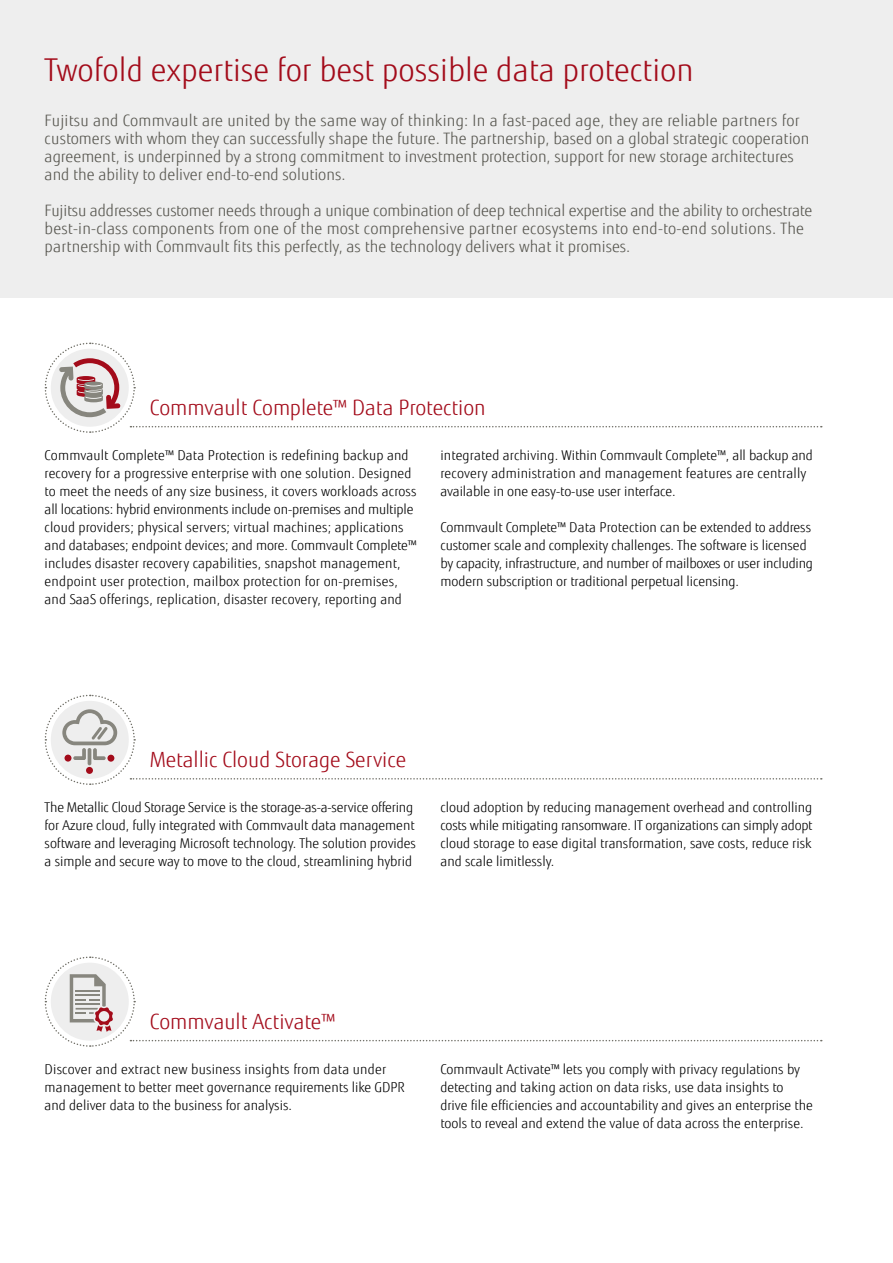
<style>
.page{position:relative;width:893px;height:1263px;background:#fff}
.page>*{position:absolute;margin:0;border:0;box-sizing:border-box;transform-origin:0 0}
.t1{font:300 31.5px "Fujitsu Sans";color:#a30b1a}
.t2{font:300 21px "Fujitsu Sans";color:#a30b1a}
.t3{font:300 15.75px/18px "Fujitsu Sans";color:#57564f}
.t4{font:300 13.5px/18px "Fujitsu Sans";color:#000}
</style>
<div class="page">
<div style="left:0;top:0;width:893px;height:297px;background:#eee"></div>
<svg style="left:44px;top:956px;width:778px;height:91px"></svg>
<svg style="left:44px;top:342px;width:778px;height:91px"></svg>
<svg style="left:44px;top:694px;width:778px;height:91px"></svg>
<h1 class="t1" style="left:45px;top:51px;width:651px">Twofold expertise for best possible data protection</h1>
<p class="t3" style="left:45px;top:111px;width:766px">Fujitsu and Commvault are united by the same way of thinking: In a fast-paced age, they are reliable partners for customers with whom they can successfully shape the future. The partnership, based on a global strategic cooperation agreement, is underpinned by a strong commitment to investment protection, support for new storage architectures and the ability to deliver end-to-end solutions.</p>
<p class="t3" style="left:45px;top:202px;width:769px">Fujitsu addresses customer needs through a unique combination of deep technical expertise and the ability to orchestrate best-in-class components from one of the most comprehensive partner ecosystems into end-to-end solutions. The partnership with Commvault fits this perfectly, as the technology delivers what it promises.</p>
<h2 class="t2" style="left:150px;top:395px;width:337px">Commvault Complete™ Data Protection</h2>
<p class="t4" style="left:45px;top:446px;width:374px">Commvault Complete™ Data Protection is redefining backup and recovery for a progressive enterprise with one solution. Designed to meet the needs of any size business, it covers workloads across all locations: hybrid environments include on-premises and multiple cloud providers; physical servers; virtual machines; applications and databases; endpoint devices; and more. Commvault Complete™ includes disaster recovery capabilities, snapshot management, endpoint user protection, mailbox protection for on-premises, and SaaS offerings, replication, disaster recovery, reporting and</p>
<p class="t4" style="left:440px;top:446px;width:374px">integrated archiving. Within Commvault Complete™, all backup and recovery administration and management features are centrally available in one easy-to-use user interface.</p>
<p class="t4" style="left:440px;top:518px;width:374px">Commvault Complete™ Data Protection can be extended to address customer scale and complexity challenges. The software is licensed by capacity, infrastructure, and number of mailboxes or user including modern subscription or traditional perpetual licensing.</p>
<h2 class="t2" style="left:150px;top:747px;width:258px">Metallic Cloud Storage Service</h2>
<p class="t4" style="left:45px;top:798px;width:373px">The Metallic Cloud Storage Service is the storage-as-a-service offering for Azure cloud, fully integrated with Commvault data management software and leveraging Microsoft technology. The solution provides a simple and secure way to move to the cloud, streamlining hybrid</p>
<p class="t4" style="left:440px;top:798px;width:374px;text-align:justify">cloud adoption by reducing management overhead and controlling costs while mitigating ransomware. IT organizations can simply adopt cloud storage to ease digital transformation, save costs, reduce risk and scale limitlessly.</p>
<h2 class="t2" style="left:150px;top:1009px;width:187px">Commvault Activate™</h2>
<p class="t4" style="left:45px;top:1060px;width:361px">Discover and extract new business insights from data under management to better meet governance requirements like GDPR and deliver data to the business for analysis.</p>
<p class="t4" style="left:440px;top:1060px;width:374px">Commvault Activate™ lets you comply with privacy regulations by detecting and taking action on data risks, use data insights to drive file efficiencies and accountability and gives an enterprise the tools to reveal and extend the value of data across the enterprise.</p>
</div>
